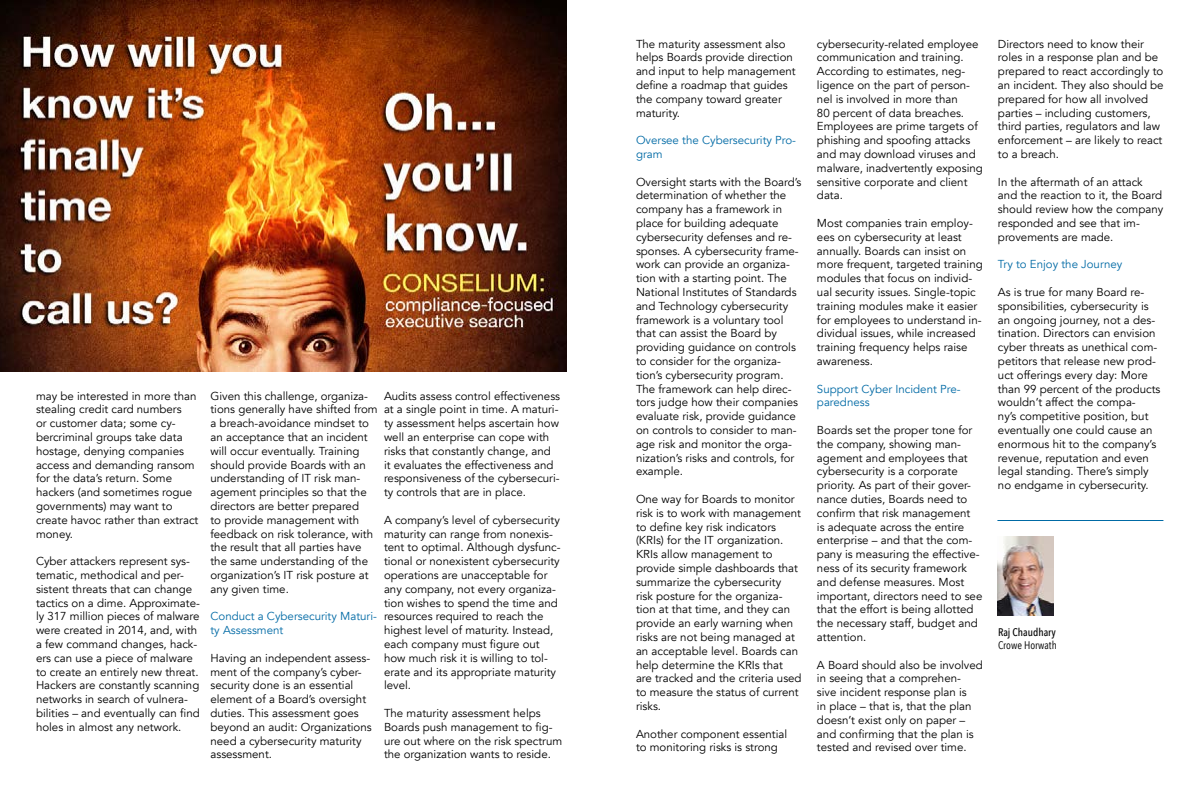
<style>
.page{position:relative;width:1200px;height:800px;background:#fff}
.page>*{position:absolute;margin:0;border:0;box-sizing:border-box;transform-origin:0 0}
.t1{font:11.5px/13.8px "Avenir";color:#000}
.t2{font:11.5px/13.8px "Avenir";color:#006aa5}
.t3{font:500 11px "Avenir Next Condensed";color:#000}
.t4{font:11px "Avenir Next Condensed";color:#000}
</style>
<div class="page">
<img style="left:0;top:0;width:566px;height:372px">
<hr style="left:997px;top:520px;width:166px;height:1px;background:#006aa5">
<img style="left:997px;top:536px;width:57px;height:80px">
<p class="t1" style="left:36px;top:389px;width:164px">may be interested in more than stealing credit card numbers<br>or customer data; some cy&shy;bercriminal groups take data hostage, denying companies access and demanding ransom for the data’s return. Some hackers (and sometimes rogue governments) may want to create havoc rather than extract money.</p>
<p class="t1" style="left:36px;top:554px;width:165px">Cyber attackers represent sys&shy;tematic, methodical and per&shy;sistent threats that can change tactics on a dime. Approximate&shy;ly 317 million pieces of malware were created in 2014, and, with a few command changes, hack&shy;ers can use a piece of malware to create an entirely new threat.<br>Hackers are constantly scanning networks in search of vulnera&shy;bilities – and eventually can find holes in almost any network.</p>
<p class="t1" style="left:384px;top:389px;width:178px">Audits assess control effectiveness at a single point in time. A maturi&shy;ty assessment helps ascertain how well an enterprise can cope with risks that constantly change, and it evaluates the effectiveness and responsiveness of the cybersecuri&shy;ty controls that are in place.</p>
<p class="t1" style="left:384px;top:513px;width:178px">A company’s level of cybersecurity maturity can range from nonexis&shy;tent to optimal. Although dysfunc&shy;tional or nonexistent cybersecurity operations are unacceptable for any company, not every organiza&shy;tion wishes to spend the time and resources required to reach the highest level of maturity. Instead, each company must figure out how much risk it is willing to tol&shy;erate and its appropriate maturity level.</p>
<p class="t1" style="left:384px;top:706px;width:180px">The maturity assessment helps<br>Boards push management to fig&shy;ure out where on the risk spectrum the organization wants to reside.</p>
<p class="t1" style="left:211px;top:389px;width:169px">Given this challenge, organiza&shy;tions generally have shifted from a breach-avoidance mindset to an acceptance that an incident will occur eventually. Training should provide Boards with an understanding of IT risk man&shy;agement principles so that the directors are better prepared<br>to provide management with feedback on risk tolerance, with the result that all parties have the same understanding of the organization’s IT risk posture at any given time.</p>
<p class="t2" style="left:211px;top:610px;width:168px">Conduct a Cybersecurity Maturi&shy;ty Assessment</p>
<p class="t1" style="left:211px;top:651px;width:163px">Having an independent assess&shy;ment of the company’s cyber&shy;security done is an essential element of a Board’s oversight duties. This assessment goes beyond an audit: Organizations need a cybersecurity maturity assessment.</p>
<p class="t1" style="left:636px;top:37px;width:161px">The maturity assessment also helps Boards provide direction and input to help management define a roadmap that guides the company toward greater maturity.</p>
<p class="t2" style="left:636px;top:133px;width:162px">Oversee the Cybersecurity Pro&shy;gram</p>
<p class="t1" style="left:636px;top:175px;width:167px">Oversight starts with the Board’s determination of whether the company has a framework in place for building adequate cybersecurity defenses and re&shy;sponses. A cybersecurity frame&shy;work can provide an organiza&shy;tion with a starting point. The<br>National Institutes of Standards and Technology cybersecurity framework is a voluntary tool that can assist the Board by providing guidance on controls to consider for the organiza&shy;tion’s cybersecurity program.<br>The framework can help direc&shy;tors judge how their companies evaluate risk, provide guidance on controls to consider to man&shy;age risk and monitor the orga&shy;nization’s risks and controls, for example.</p>
<p class="t1" style="left:636px;top:492px;width:167px">One way for Boards to monitor risk is to work with management to define key risk indicators (KRIs) for the IT organization.<br>KRIs allow management to provide simple dashboards that summarize the cybersecurity<br>risk posture for the organiza&shy;tion at that time, and they can provide an early warning when risks are not being managed at an acceptable level. Boards can help determine the KRIs that are tracked and the criteria used to measure the status of current risks.</p>
<p class="t1" style="left:636px;top:727px;width:153px">Another component essential to monitoring risks is strong</p>
<p class="t1" style="left:817px;top:37px;width:167px">cybersecurity-related employee communication and training.<br>According to estimates, neg&shy;ligence on the part of person&shy;nel is involved in more than<br>80 percent of data breaches.<br>Employees are prime targets of phishing and spoofing attacks and may download viruses and malware, inadvertently exposing sensitive corporate and client data.</p>
<p class="t1" style="left:817px;top:216px;width:167px">Most companies train employ&shy;ees on cybersecurity at least annually. Boards can insist on more frequent, targeted training modules that focus on individ&shy;ual security issues. Single-topic training modules make it easier for employees to understand in&shy;dividual issues, while increased training frequency helps raise awareness.</p>
<p class="t2" style="left:817px;top:382px;width:145px">Support Cyber Incident Pre&shy;paredness</p>
<p class="t1" style="left:817px;top:423px;width:167px">Boards set the proper tone for the company, showing man&shy;agement and employees that cybersecurity is a corporate priority. As part of their gover&shy;nance duties, Boards need to confirm that risk management<br>is adequate across the entire enterprise – and that the com&shy;pany is measuring the effective&shy;ness of its security framework and defense measures. Most important, directors need to see that the effort is being allotted the necessary staff, budget and attention.</p>
<p class="t1" style="left:817px;top:658px;width:167px">A Board should also be involved in seeing that a comprehen&shy;sive incident response plan is<br>in place – that is, that the plan doesn’t exist only on paper – and confirming that the plan is tested and revised over time.</p>
<p class="t1" style="left:998px;top:37px;width:167px">Directors need to know their roles in a response plan and be prepared to react accordingly to an incident. They also should be prepared for how all involved parties – including customers, third parties, regulators and law enforcement – are likely to react to a breach.</p>
<p class="t1" style="left:998px;top:175px;width:167px">In the aftermath of an attack and the reaction to it, the Board should review how the company responded and see that im&shy;provements are made.</p>
<p class="t2" style="left:998px;top:258px;width:126px">Try to Enjoy the Journey</p>
<p class="t1" style="left:998px;top:285px;width:164px">As is true for many Board re&shy;sponsibilities, cybersecurity is an ongoing journey, not a des&shy;tination. Directors can envision cyber threats as unethical com&shy;petitors that release new prod&shy;uct offerings every day: More than 99 percent of the products wouldn’t affect the compa-<br>ny’s competitive position, but eventually one could cause an enormous hit to the company’s revenue, reputation and even legal standing. There’s simply no endgame in cybersecurity.</p>
<p class="t3" style="left:998px;top:625px;width:59px">Raj Chaudhary</p>
<p class="t4" style="left:998px;top:636px;width:60px">Crowe Horwath</p>
</div>
